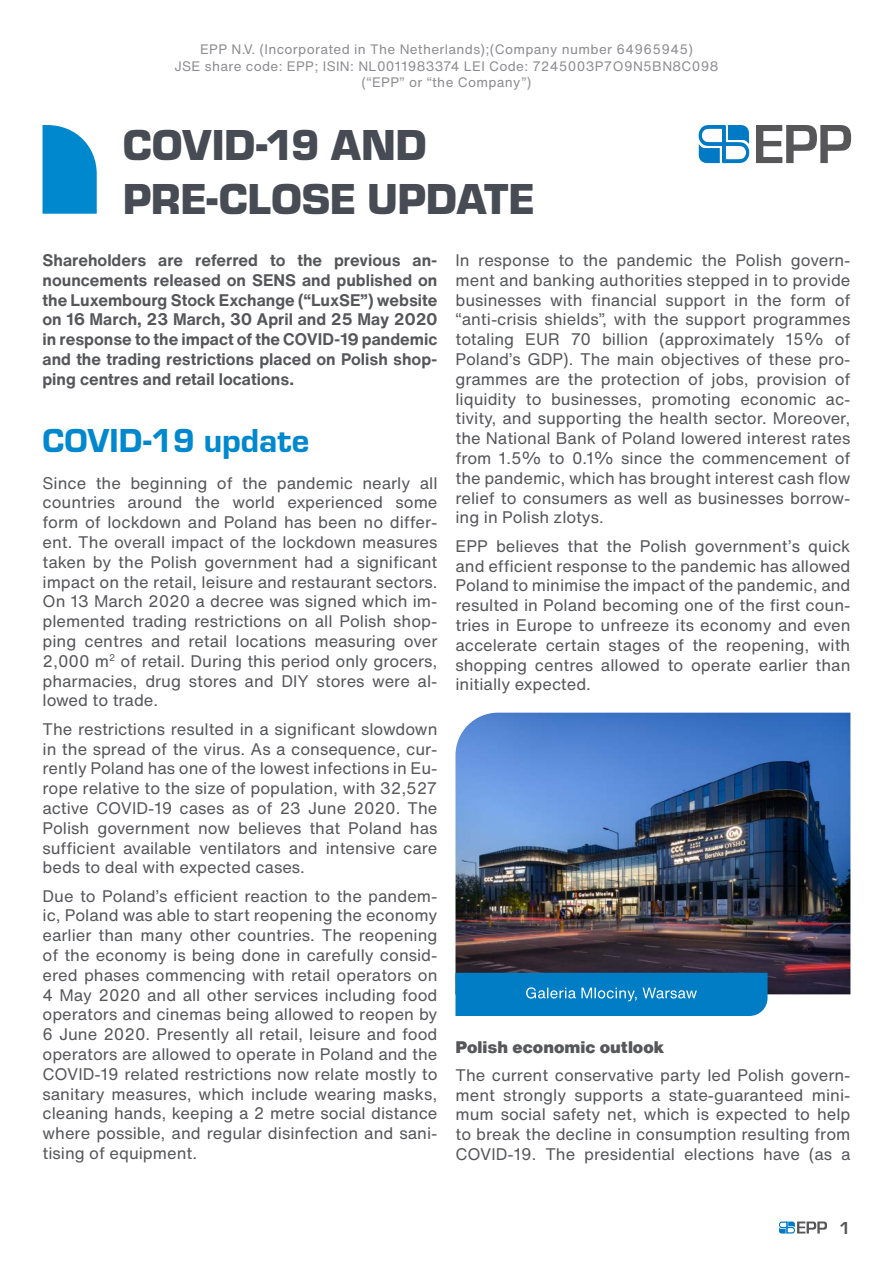
<style>
.page{position:relative;width:893px;height:1263px;background:#fff}
.page>*{position:absolute;margin:0;border:0;box-sizing:border-box;transform-origin:0 0}
.t1{font:900 45px/54px "Eurostile";letter-spacing:-.01em;color:#464b54}
.t2{font:34.5px "Eurostile Hea";color:#0088ce}
.t3{font:700 18px "Eurostile";color:#56575a}
.t4{font:16.5px/19.8px "Helvetica Now Text";color:#56575a;text-align:justify}
.t5{font:700 16.5px/19.8px "Helvetica Now Text";color:#56575a;text-align:justify}
.t6{font:900 16.5px "Helvetica Now Text";color:#56575a}
.t7{font:13.5px/16.2px "Helvetica Now Text";letter-spacing:.025em;color:#8d8d91;text-align:center}
</style>
<div class="page">
<svg style="left:779px;top:1221px;width:48px;height:12px"></svg>
<svg style="left:43px;top:125px;width:54px;height:89px;background:#1c95d3"></svg>
<svg style="left:699px;top:125px;width:50px;height:38px"></svg>
<svg style="left:756px;top:125px;width:95px;height:38px"></svg>
<img style="left:455px;top:713px;width:395px;height:281px">
<svg style="left:455px;top:973px;width:312px;height:43px;background:#0b82c6"></svg>
<p class="t7" style="left:175px;top:41px;width:545px">EPP N.V. (Incorporated in The Netherlands);(Company number 64965945)<br>JSE share code: EPP; ISIN: NL0011983374 LEI Code: 7245003P7O9N5BN8C098 (“EPP” or “the Company”)</p>
<h1 class="t1" style="left:123px;top:118px;width:413px">COVID-19 AND<br>PRE-CLOSE UPDATE</h1>
<p class="t5" style="left:43px;top:250px;width:396px">Shareholders are referred to the previous an&shy;nouncements released on SENS and published on the Luxembourg Stock Exchange (“LuxSE”) website on 16 March, 23 March, 30 April and 25 May 2020 in response to the impact of the COVID-19 pandemic and the trading restrictions placed on Polish shop&shy;ping centres and retail locations.</p>
<h2 class="t2" style="left:43px;top:416px;width:268px">COVID-19 update</h2>
<p class="t4" style="left:43px;top:472px;width:396px">Since the beginning of the pandemic nearly all countries around the world experienced some form of lockdown and Poland has been no differ&shy;ent. The overall impact of the lockdown measures taken by the Polish government had a significant impact on the retail, leisure and restaurant sectors.<br>On 13 March 2020 a decree was signed which im&shy;plemented trading restrictions on all Polish shop&shy;ping centres and retail locations measuring over 2,000 m<sup>2</sup> of retail. During this period only grocers, pharmacies, drug stores and DIY stores were al&shy;lowed to trade.</p>
<p class="t4" style="left:43px;top:718px;width:396px">The restrictions resulted in a significant slowdown in the spread of the virus. As a consequence, cur&shy;rently Poland has one of the lowest infections in Eu&shy;rope relative to the size of population, with 32,527 active COVID-19 cases as of 23 June 2020. The Polish government now believes that Poland has sufficient available ventilators and intensive care beds to deal with expected cases.</p>
<p class="t4" style="left:43px;top:885px;width:396px">Due to Poland’s efficient reaction to the pandem&shy;ic, Poland was able to start reopening the economy earlier than many other countries. The reopening of the economy is being done in carefully consid&shy;ered phases commencing with retail operators on 4 May 2020 and all other services including food operators and cinemas being allowed to reopen by 6 June 2020. Presently all retail, leisure and food operators are allowed to operate in Poland and the COVID-19 related restrictions now relate mostly to sanitary measures, which include wearing masks, cleaning hands, keeping a 2 metre social distance where possible, and regular disinfection and sani&shy;tising of equipment.</p>
<p class="t4" style="left:455px;top:250px;width:396px">In response to the pandemic the Polish govern&shy;ment and banking authorities stepped in to provide businesses with financial support in the form of “anti-crisis shields”, with the support programmes totaling EUR 70 billion (approximately 15% of Poland’s GDP). The main objectives of these pro&shy;grammes are the protection of jobs, provision of liquidity to businesses, promoting economic ac&shy;tivity, and supporting the health sector. Moreover, the National Bank of Poland lowered interest rates from 1.5% to 0.1% since the commencement of the pandemic, which has brought interest cash flow relief to consumers as well as businesses borrow&shy;ing in Polish zlotys.</p>
<p class="t4" style="left:455px;top:535px;width:396px">EPP believes that the Polish government’s quick and efficient response to the pandemic has allowed Poland to minimise the impact of the pandemic, and resulted in Poland becoming one of the first coun&shy;tries in Europe to unfreeze its economy and even accelerate certain stages of the reopening, with shopping centres allowed to operate earlier than initially expected.</p>
<p class="t6" style="left:455px;top:1034px;width:211px">Polish economic outlook</p>
<p class="t4" style="left:455px;top:1064px;width:396px">The current conservative party led Polish govern&shy;ment strongly supports a state-guaranteed mini&shy;mum social safety net, which is expected to help to break the decline in consumption resulting from COVID-19. The presidential elections have (as a</p>
<p class="t3" style="left:839px;top:1217px;width:13px">1</p>
</div>
